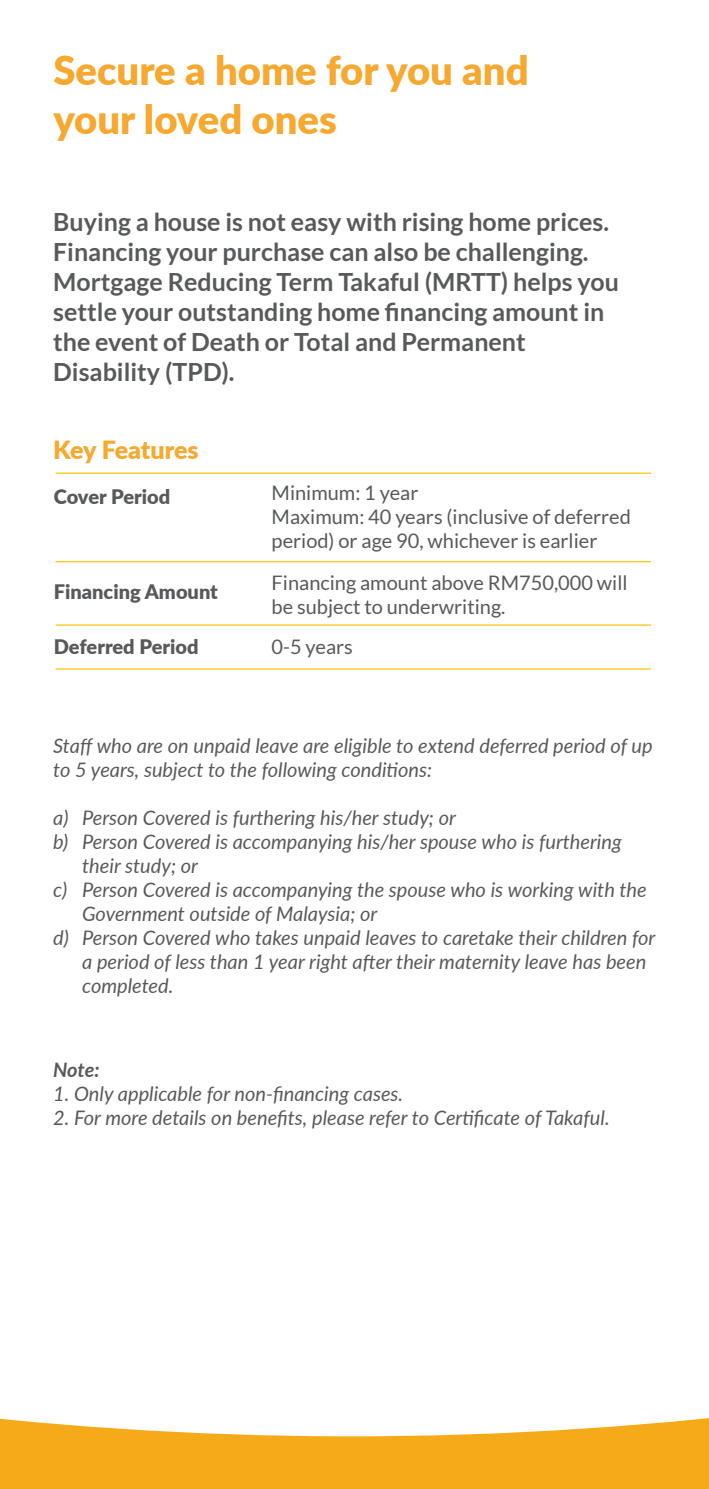
<style>
.page{position:relative;width:709px;height:1489px;background:#fff}
.page>*{position:absolute;margin:0;border:0;box-sizing:border-box;transform-origin:0 0}
.t1{font:900 40px/48px "Lato";color:#f6a82f}
.t2{font:700 25px/30px "Lato";color:#58595b}
.t3{font:900 25px "Lato";letter-spacing:-.005em;color:#f6a82f}
.t4{font:italic 20px/24px "Lato";color:#58595b}
.t5{font:20px/24px "Lato";color:#58595b}
.t6{font:900 20px "Lato";color:#58595b}
.t7{font:italic 700 20px "Lato";color:#58595b}
</style>
<div class="page">
<hr style="left:56px;top:472px;width:595px;height:2px;background:#ffc20e">
<hr style="left:56px;top:561px;width:595px;height:1px;background:#ffc20e">
<hr style="left:56px;top:624px;width:595px;height:1px;background:#ffc20e">
<hr style="left:56px;top:668px;width:595px;height:1px;background:#ffc20e">
<svg style="left:0;top:1418px;width:709px;height:70px;fill:#f5aa19"></svg>
<h1 class="t1" style="left:53px;top:45px;width:477px">Secure a home for you and your loved ones</h1>
<p class="t2" style="left:53px;top:207px;width:567px">Buying a house is not easy with rising home prices.<br>Financing your purchase can also be challenging.<br>Mortgage Reducing Term Takaful (MRTT) helps you settle your outstanding home financing amount in the event of Death or Total and Permanent Disability (TPD).</p>
<p class="t3" style="left:53px;top:431px;width:147px">Key Features</p>
<p class="t6" style="left:54px;top:482px;width:118px">Cover Period</p>
<p class="t6" style="left:54px;top:576px;width:166px">Financing Amount</p>
<p class="t6" style="left:54px;top:632px;width:146px">Deferred Period</p>
<p class="t5" style="left:271px;top:480px;width:361px">Minimum: 1 year<br>Maximum: 40 years (inclusive of deferred period) or age 90, whichever is earlier</p>
<p class="t5" style="left:271px;top:570px;width:357px">Financing amount above RM750,000 will be subject to underwriting.</p>
<p class="t5" style="left:271px;top:634px;width:83px">0-5 years</p>
<p class="t4" style="left:53px;top:732px;width:601px">Staff who are on unpaid leave are eligible to extend deferred period of up to 5 years, subject to the following conditions:</p>
<p class="t4" style="left:53px;top:804px;width:17px">a) b)</p>
<p class="t4" style="left:53px;top:876px;width:16px">c)</p>
<p class="t4" style="left:53px;top:924px;width:17px">d)</p>
<p class="t4" style="left:82px;top:804px;width:574px">Person Covered is furthering his/her study; or<br>Person Covered is accompanying his/her spouse who is furthering their study; or<br>Person Covered is accompanying the spouse who is working with the Government outside of Malaysia; or<br>Person Covered who takes unpaid leaves to caretake their children for a period of less than 1 year right after their maternity leave has been completed.</p>
<p class="t7" style="left:53px;top:1055px;width:48px">Note:</p>
<p class="t4" style="left:53px;top:1081px;width:351px">1. Only applicable for non-financing cases.</p>
<p class="t4" style="left:53px;top:1105px;width:558px">2. For more details on benefits, please refer to Certificate of Takaful.</p>
</div>
